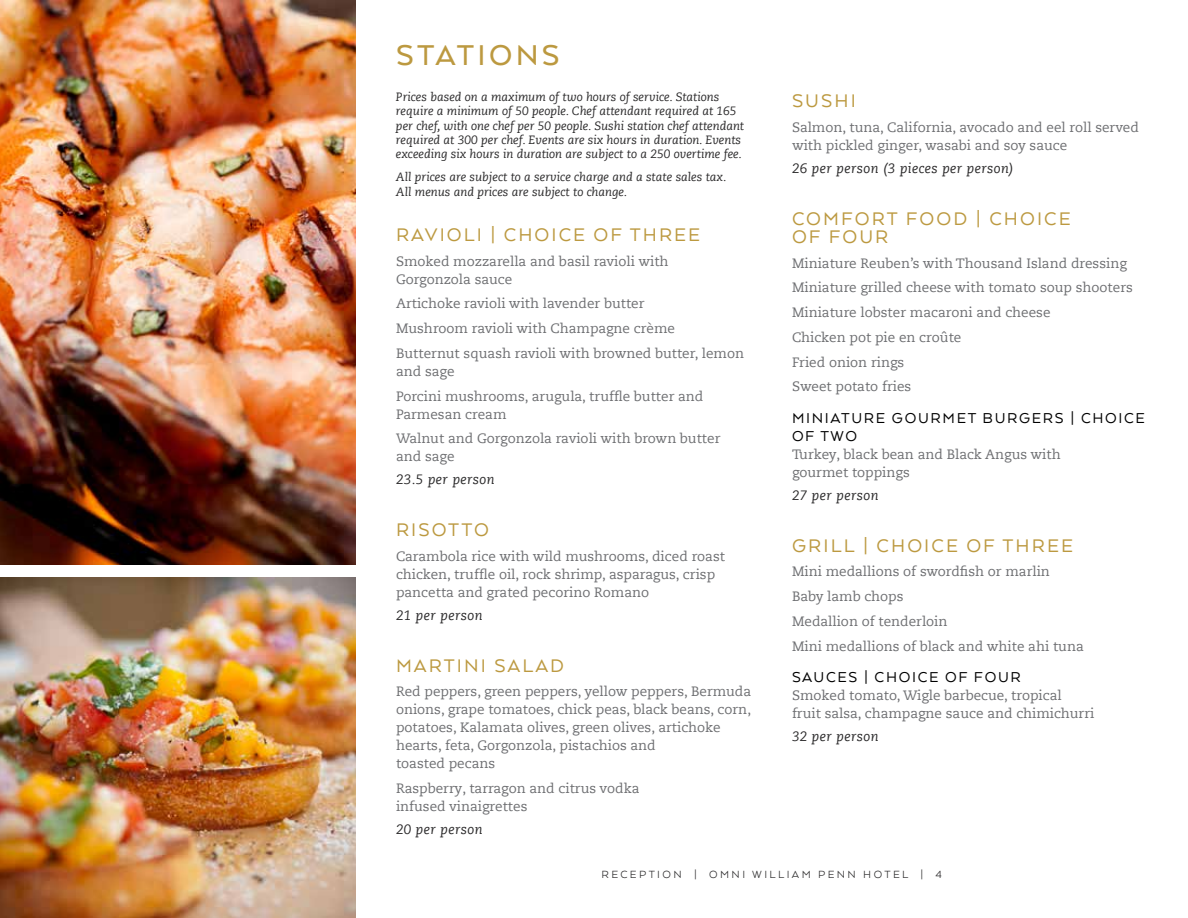
<style>
.page{position:relative;width:1188px;height:918px;background:#fff}
.page>*{position:absolute;margin:0;border:0;box-sizing:border-box;transform-origin:0 0}
.t1{font:500 33px "Arquitecta";letter-spacing:.1em;color:#bc9940}
.t2{font:21px/18px "Arquitecta";letter-spacing:.1em;color:#bc9940}
.t3{font:16.5px/18px "Arquitecta";letter-spacing:.1em;color:#000}
.t4{font:13.5px/24.8px "Caecilia Com 55 Roman";color:#6d6e71}
.t5{font:italic 13.5px "Caecilia Com 56";letter-spacing:.03em;color:#292829}
.t6{font:italic 12px/14.4px "Caecilia Com 56";color:#292829}
.t7{font:12px "Arquitecta";letter-spacing:.2em;color:#292829}
</style>
<div class="page">
<img style="left:0;top:0;width:356px;height:565px">
<img style="left:0;top:578px;width:356px;height:340px">
<h1 class="t1" style="left:396px;top:35px;width:165px">STATIONS</h1>
<p class="t6" style="left:396px;top:89px;width:350px">Prices based on a maximum of two hours of service. Stations require a minimum of 50 people. Chef attendant required at 165 per chef, with one chef per 50 people. Sushi station chef attendant required at 300 per chef. Events are six hours in duration. Events exceeding six hours in duration are subject to a 250 overtime fee.</p>
<p class="t6" style="left:396px;top:170px;width:332px">All prices are subject to a service charge and a state sales tax.<br>All menus and prices are subject to change.</p>
<h2 class="t2" style="left:396px;top:225px;width:306px">RAVIOLI | CHOICE OF THREE</h2>
<p class="t4" style="left:396px;top:252px;width:274px;line-height:18px">Smoked mozzarella and basil ravioli with<br>Gorgonzola sauce</p>
<p class="t4" style="left:396px;top:291px;width:350px">Artichoke ravioli with lavender butter<br>Mushroom ravioli with Champagne crème<br>Butternut squash ravioli with browned butter, lemon</p>
<p class="t4" style="left:396px;top:359px;width:309px">and sage<br>Porcini mushrooms, arugula, truffle butter and</p>
<p class="t4" style="left:396px;top:401px;width:326px">Parmesan cream<br>Walnut and Gorgonzola ravioli with brown butter</p>
<p class="t4" style="left:396px;top:444px;width:60px">and sage</p>
<p class="t5" style="left:396px;top:471px;width:100px">23.5 per person</p>
<h2 class="t2" style="left:396px;top:520px;width:94px">RISOTTO</h2>
<p class="t4" style="left:396px;top:547px;width:331px;line-height:18px">Carambola rice with wild mushrooms, diced roast chicken, truffle oil, rock shrimp, asparagus, crisp pancetta and grated pecorino Romano</p>
<p class="t5" style="left:396px;top:606px;width:88px">21 per person</p>
<h2 class="t2" style="left:396px;top:655px;width:170px">MARTINI SALAD</h2>
<p class="t4" style="left:396px;top:682px;width:357px;line-height:18px">Red peppers, green peppers, yellow peppers, Bermuda onions, grape tomatoes, chick peas, black beans, corn, potatoes, Kalamata olives, green olives, artichoke hearts, feta, Gorgonzola, pistachios and<br>toasted pecans</p>
<p class="t4" style="left:396px;top:779px;width:245px;line-height:18px">Raspberry, tarragon and citrus vodka infused vinaigrettes</p>
<p class="t5" style="left:396px;top:821px;width:88px">20 per person</p>
<h2 class="t2" style="left:792px;top:91px;width:65px">SUSHI</h2>
<p class="t4" style="left:792px;top:118px;width:348px;line-height:18px">Salmon, tuna, California, avocado and eel roll served with pickled ginger, wasabi and soy sauce</p>
<p class="t5" style="left:792px;top:160px;width:223px">26 per person (3 pieces per person)</p>
<h2 class="t2" style="left:792px;top:209px;width:280px">COMFORT FOOD | CHOICE<br>OF FOUR</h2>
<p class="t4" style="left:792px;top:250px;width:342px">Miniature Reuben’s with Thousand Island dressing Miniature grilled cheese with tomato soup shooters Miniature lobster macaroni and cheese<br>Chicken pot pie en croûte<br>Fried onion rings<br>Sweet potato fries</p>
<p class="t3" style="left:792px;top:408px;width:354px">MINIATURE GOURMET BURGERS | CHOICE<br>OF TWO</p>
<p class="t4" style="left:792px;top:445px;width:270px;line-height:18px">Turkey, black bean and Black Angus with gourmet toppings</p>
<p class="t5" style="left:792px;top:486px;width:88px">27 per person</p>
<h2 class="t2" style="left:792px;top:535px;width:282px">GRILL | CHOICE OF THREE</h2>
<p class="t4" style="left:792px;top:559px;width:293px">Mini medallions of swordfish or marlin<br>Baby lamb chops<br>Medallion of tenderloin<br>Mini medallions of black and white ahi tuna</p>
<p class="t3" style="left:792px;top:667px;width:230px">SAUCES | CHOICE OF FOUR</p>
<p class="t4" style="left:792px;top:686px;width:304px;line-height:18px">Smoked tomato, Wigle barbecue, tropical<br>fruit salsa, champagne sauce and chimichurri</p>
<p class="t5" style="left:792px;top:728px;width:88px">32 per person</p>
<p class="t7" style="left:602px;top:866px;width:20px">RECEPTION</p>
<p class="t7" style="left:694px;top:866px;width:249px">| OMNI WILLIAM PENN HOTEL | 4</p>
</div>
